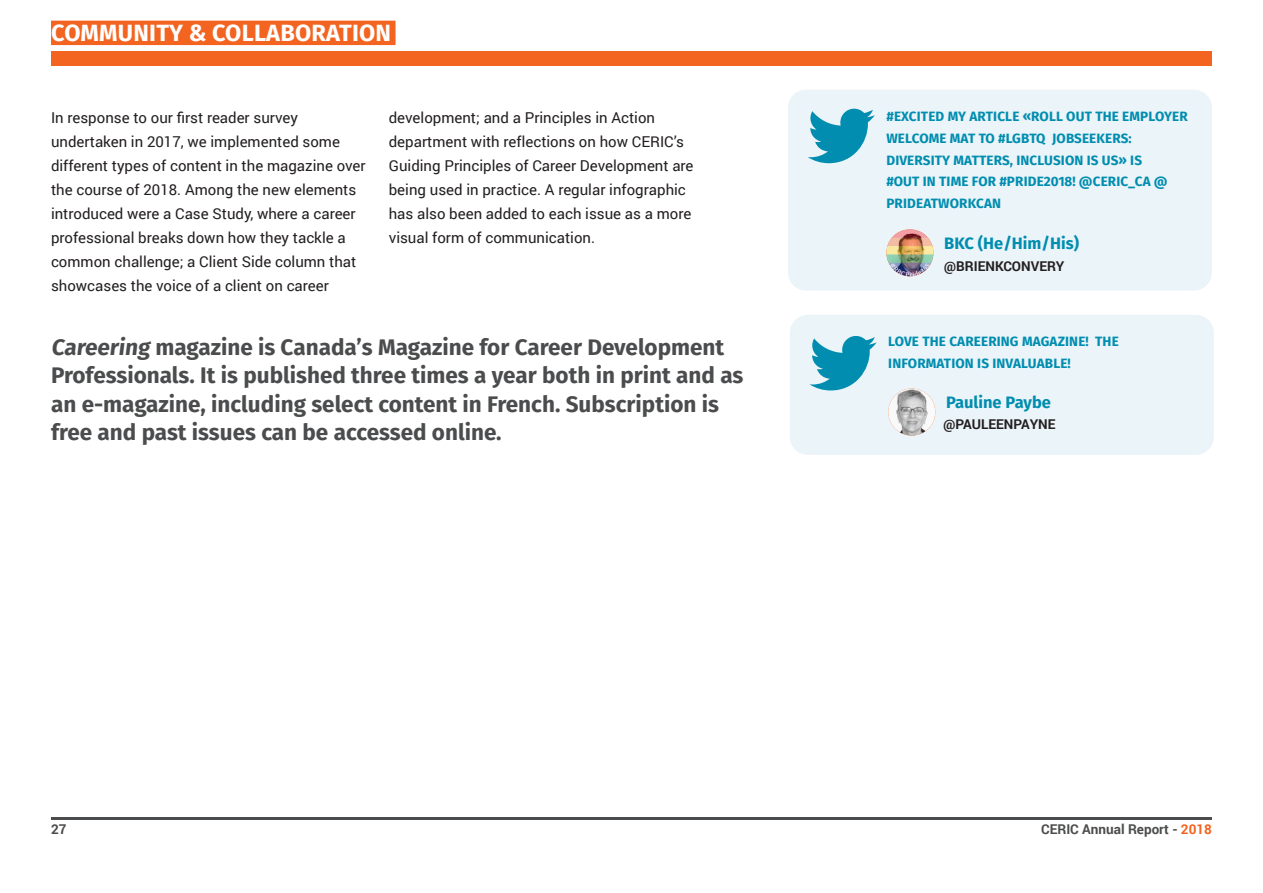
<style>
.page{position:relative;width:1263px;height:893px;background:#fff}
.page>*{position:absolute;margin:0;border:0;box-sizing:border-box;transform-origin:0 0}
.Big_Heading{font:700 23.4px "Fira Sans";letter-spacing:.01em;color:#fff}
.Font_size-12{font:700 22.5px/28.5px "Fira Sans";color:#4b4c4d}
.Body_Text{font:700 16.5px "Fira Sans";color:#008db0}
.CERIC_Body_Text{font:15px/24px "Roboto";color:#231f20}
.Big_Title{font:700 13.5px/21.6px "Fira Sans";letter-spacing:.01em;color:#008db0}
.Big_Title-2{font:700 13.5px "Roboto";color:#231f20}
.t1{font:700 13.5px "Roboto";color:#4b4c4d}
.s1{color:#f36421}
</style>
<div class="page">
<div style="left:51px;top:51px;width:1161px;height:14px;background:#f36421"></div>
<hr style="left:51px;top:818px;width:1161px;height:2px;background:#4b4c4d">
<div style="left:51px;top:21px;width:344px;height:24px;background:#f36421"></div>
<div style="left:788px;top:90px;width:424px;height:201px;background:#ebf4f8;border-radius:18px"></div>
<svg style="left:808px;top:109px;width:67px;height:54px"></svg>
<img style="left:886px;top:229px;width:47px;height:47px;border-radius:24px">
<div style="left:790px;top:315px;width:424px;height:140px;background:#ebf4f8;border-radius:18px"></div>
<svg style="left:809px;top:336px;width:67px;height:54px"></svg>
<img style="left:888px;top:388px;width:47px;height:48px;border-radius:24px">
<p class="Big_Heading" style="left:51px;top:13px;width:341px">COMMUNITY &amp; COLLABORATION</p>
<p class="CERIC_Body_Text" style="left:51px;top:105px;width:316px">In response to our first reader survey undertaken in 2017, we implemented some different types of content in the magazine over the course of 2018. Among the new elements introduced were a Case Study, where a career professional breaks down how they tackle a common challenge; a Client Side column that showcases the voice of a client on career</p>
<p class="CERIC_Body_Text" style="left:389px;top:105px;width:306px">development; and a Principles in Action department with reflections on how CERIC’s Guiding Principles of Career Development are being used in practice. A regular infographic has also been added to each issue as a more visual form of communication.</p>
<p class="Big_Title" style="left:886px;top:105px;width:303px">#EXCITED MY ARTICLE «ROLL OUT THE EMPLOYER WELCOME MAT TO #LGBTQ JOBSEEKERS:<br>DIVERSITY MATTERS, INCLUSION IS US» IS<br>#OUT IN TIME FOR #PRIDE2018! @CERIC_CA @ PRIDEATWORKCAN</p>
<p class="Body_Text" style="left:944px;top:229px;width:136px">BKC (He/Him/His)</p>
<p class="Big_Title-2" style="left:944px;top:257px;width:121px">@BRIENKCONVERY</p>
<p class="Font_size-12" style="left:51px;top:331px;width:694px">Careering magazine is Canada’s Magazine for Career Development Professionals. It is published three times a year both in print and as an e-magazine, including select content in French. Subscription is free and past issues can be accessed online.</p>
<p class="Big_Title" style="left:888px;top:330px;width:232px">LOVE THE CAREERING MAGAZINE! THE<br>INFORMATION IS INVALUABLE!</p>
<p class="Body_Text" style="left:946px;top:388px;width:106px">Pauline Paybe</p>
<p class="Big_Title-2" style="left:943px;top:415px;width:114px">@PAULEENPAYNE</p>
<p class="t1" style="left:51px;top:819px;width:17px">27</p>
<p class="t1" style="left:1041px;top:819px;width:172px">CERIC Annual Report - <span class="s1">2018</span></p>
</div>
